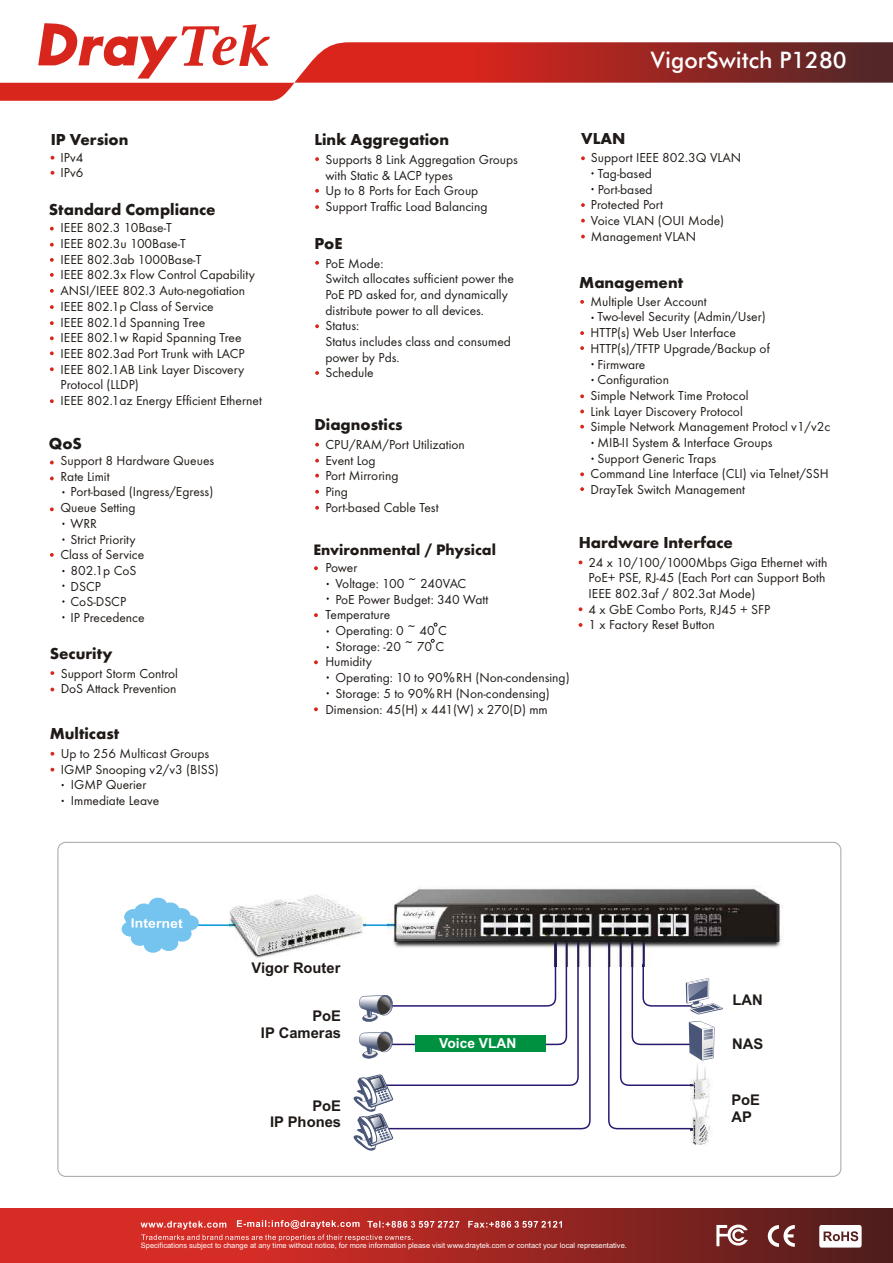
<style>
.page{position:relative;width:893px;height:1263px;background:#fff}
.page>*{position:absolute;margin:0;border:0;box-sizing:border-box;transform-origin:0 0}
.t1{font:500 22.8px "Futura BT";color:#fff}
.t2{font:700 16.5px "Futura TEE";color:#1f1a17}
.t3{font:700 15.75px "Futura TEE";color:#1f1a17}
.t4{font:700 14.7px/16.5px "Arial";color:#1f1a17;text-align:right}
.t5{font:700 13.8px "Arial";color:#fff}
.t6{font:13.5px/15.8px "Futura TEE";color:#1f1a17}
.t7{font:13.5px "Arial";color:#1f1a17}
.t8{font:7.5px "Arial";color:#fff}
</style>
<div class="page">
<svg style="left:0;top:23px;width:893px;height:78px"></svg>
<svg style="left:0;top:1208px;width:893px;height:55px;background:#a32622"></svg>
<svg style="left:768px;top:1225px;width:27px;height:22px"></svg>
<svg style="left:716px;top:1220px;width:32px;height:28px"></svg>
<svg style="left:141px;top:1220px;width:421px;height:21px;background:#c64945"></svg>
<svg style="left:819px;top:1225px;width:43px;height:22px"></svg>
<svg style="left:579px;top:967px;width:12px;height:163px"></svg>
<img style="left:691px;top:1130px;width:20px;height:15px">
<svg style="left:121px;top:897px;width:458px;height:254px"></svg>
<svg style="left:50px;top:227px;width:4px;height:4px"></svg>
<svg style="left:50px;top:243px;width:4px;height:4px"></svg>
<svg style="left:50px;top:258px;width:4px;height:4px"></svg>
<svg style="left:50px;top:273px;width:4px;height:4px"></svg>
<svg style="left:50px;top:289px;width:4px;height:4px"></svg>
<svg style="left:579px;top:560px;width:3px;height:4px"></svg>
<svg style="left:51px;top:156px;width:3px;height:4px"></svg>
<svg style="left:50px;top:305px;width:4px;height:4px"></svg>
<svg style="left:50px;top:321px;width:4px;height:4px"></svg>
<svg style="left:50px;top:336px;width:4px;height:4px"></svg>
<svg style="left:50px;top:351px;width:4px;height:4px"></svg>
<svg style="left:50px;top:367px;width:4px;height:4px"></svg>
<svg style="left:50px;top:399px;width:4px;height:4px"></svg>
<svg style="left:50px;top:461px;width:4px;height:3px"></svg>
<svg style="left:50px;top:477px;width:4px;height:3px"></svg>
<svg style="left:50px;top:553px;width:4px;height:4px"></svg>
<svg style="left:50px;top:507px;width:4px;height:4px"></svg>
<svg style="left:581px;top:156px;width:4px;height:4px"></svg>
<svg style="left:581px;top:219px;width:4px;height:4px"></svg>
<svg style="left:581px;top:203px;width:4px;height:4px"></svg>
<svg style="left:315px;top:157px;width:4px;height:4px"></svg>
<svg style="left:315px;top:205px;width:4px;height:4px"></svg>
<svg style="left:580px;top:300px;width:4px;height:4px"></svg>
<svg style="left:580px;top:425px;width:4px;height:4px"></svg>
<svg style="left:580px;top:331px;width:4px;height:4px"></svg>
<svg style="left:580px;top:346px;width:4px;height:4px"></svg>
<svg style="left:580px;top:487px;width:4px;height:4px"></svg>
<svg style="left:580px;top:472px;width:4px;height:4px"></svg>
<svg style="left:580px;top:394px;width:4px;height:4px"></svg>
<svg style="left:580px;top:410px;width:4px;height:3px"></svg>
<svg style="left:314px;top:566px;width:4px;height:4px"></svg>
<svg style="left:314px;top:613px;width:4px;height:4px"></svg>
<svg style="left:314px;top:707px;width:4px;height:4px"></svg>
<svg style="left:314px;top:660px;width:4px;height:4px"></svg>
<svg style="left:51px;top:171px;width:3px;height:4px"></svg>
<svg style="left:581px;top:235px;width:4px;height:3px"></svg>
<svg style="left:315px;top:189px;width:4px;height:4px"></svg>
<svg style="left:579px;top:623px;width:3px;height:4px"></svg>
<svg style="left:579px;top:607px;width:3px;height:4px"></svg>
<svg style="left:315px;top:261px;width:4px;height:4px"></svg>
<svg style="left:315px;top:324px;width:4px;height:4px"></svg>
<svg style="left:50px;top:671px;width:4px;height:4px"></svg>
<svg style="left:50px;top:688px;width:4px;height:3px"></svg>
<svg style="left:315px;top:443px;width:4px;height:3px"></svg>
<svg style="left:315px;top:459px;width:4px;height:4px"></svg>
<svg style="left:315px;top:474px;width:4px;height:3px"></svg>
<svg style="left:315px;top:490px;width:4px;height:4px"></svg>
<svg style="left:431px;top:639px;width:4px;height:4px"></svg>
<svg style="left:50px;top:752px;width:4px;height:4px"></svg>
<svg style="left:50px;top:768px;width:4px;height:3px"></svg>
<svg style="left:315px;top:506px;width:4px;height:4px"></svg>
<img style="left:388px;top:887px;width:395px;height:80px">
<svg style="left:315px;top:371px;width:4px;height:4px"></svg>
<img style="left:230px;top:894px;width:136px;height:66px">
<svg style="left:607px;top:914px;width:116px;height:216px"></svg>
<div style="left:415px;top:1035px;width:131px;height:17px;background:#009140"></div>
<p class="t2" style="left:51px;top:133px;width:79px">IP Version</p>
<p class="t6" style="left:60px;top:150px;width:24px">IPv4<br>IPv6</p>
<p class="t2" style="left:49px;top:203px;width:168px">Standard Compliance</p>
<p class="t6" style="left:60px;top:221px;width:203px">IEEE 802.3 10Base-T<br>IEEE 802.3u 100Base-T<br>IEEE 802.3ab 1000Base-T<br>IEEE 802.3x Flow Control Capability<br>ANSI/IEEE 802.3 Auto-negotiation<br>IEEE 802.1p Class of Service<br>IEEE 802.1d Spanning Tree<br>IEEE 802.1w Rapid Spanning Tree<br>IEEE 802.3ad Port Trunk with LACP<br>IEEE 802.1AB Link Layer Discovery<br>Protocol (LLDP)<br>IEEE 802.1az Energy Efficient Ethernet</p>
<p class="t2" style="left:49px;top:436px;width:35px">QoS</p>
<p class="t6" style="left:60px;top:454px;width:155px">Support 8 Hardware Queues<br>Rate Limit</p>
<p class="t6" style="left:71px;top:485px;width:144px">Port-based (Ingress/Egress)</p>
<p class="t6" style="left:60px;top:501px;width:77px">Queue Setting</p>
<p class="t6" style="left:71px;top:517px;width:28px">WRR</p>
<p class="t6" style="left:71px;top:532px;width:67px">Strict Priority</p>
<p class="t6" style="left:60px;top:548px;width:85px">Class of Service</p>
<p class="t6" style="left:71px;top:564px;width:67px">802.1p CoS</p>
<p class="t6" style="left:71px;top:579px;width:32px">DSCP</p>
<p class="t6" style="left:71px;top:595px;width:57px">CoS-DSCP</p>
<p class="t6" style="left:71px;top:611px;width:76px">IP Precedence</p>
<p class="t2" style="left:50px;top:647px;width:65px">Security</p>
<p class="t6" style="left:61px;top:666px;width:119px">Support Storm Control<br>DoS Attack Prevention</p>
<p class="t2" style="left:50px;top:727px;width:71px">Multicast</p>
<p class="t6" style="left:61px;top:747px;width:150px">Up to 256 Multicast Groups</p>
<p class="t6" style="left:61px;top:762px;width:159px">IGMP Snooping v2/v3 (BISS)</p>
<p class="t6" style="left:71px;top:778px;width:77px">IGMP Querier</p>
<p class="t6" style="left:71px;top:794px;width:90px">Immediate Leave</p>
<h1 class="t1" style="left:651px;top:50px;width:197px">VigorSwitch P1280</h1>
<p class="t2" style="left:314px;top:133px;width:136px">Link Aggregation</p>
<p class="t6" style="left:325px;top:153px;width:194px">Supports 8 Link Aggregation Groups with Static &amp; LACP types<br>Up to 8 Ports for Each Group<br>Support Traffic Load Balancing</p>
<p class="t2" style="left:314px;top:237px;width:29px">PoE</p>
<p class="t6" style="left:325px;top:256px;width:190px">PoE Mode:<br>Switch allocates sufficient power the<br>PoE PD asked for, and dynamically distribute power to all devices.<br>Status:<br>Status includes class and consumed power by Pds.<br>Schedule</p>
<p class="t2" style="left:314px;top:418px;width:90px">Diagnostics</p>
<p class="t6" style="left:325px;top:438px;width:141px">CPU/RAM/Port Utilization<br>Event Log<br>Port Mirroring<br>Ping<br>Port-based Cable Test</p>
<p class="t3" style="left:313px;top:543px;width:184px">Environmental / Physical</p>
<p class="t6" style="left:325px;top:561px;width:33px">Power</p>
<p class="t6" style="left:335px;top:577px;width:132px">Voltage: 100 ~ 240VAC</p>
<p class="t6" style="left:335px;top:592px;width:154px">PoE Power Budget: 340 Watt</p>
<p class="t6" style="left:325px;top:608px;width:66px">Temperature</p>
<p class="t6" style="left:335px;top:624px;width:113px">Operating: 0 ~ 40 C</p>
<p class="t6" style="left:335px;top:639px;width:110px">Storage: -20 ~ 70 C</p>
<p class="t6" style="left:325px;top:655px;width:48px">Humidity</p>
<p class="t6" style="left:335px;top:671px;width:236px">Operating: 10 to 90 RH (Non-condensing)</p>
<p class="t6" style="left:335px;top:687px;width:216px">Storage: 5 to 90 RH (Non-condensing)</p>
<p class="t6" style="left:325px;top:702px;width:224px">Dimension: 45(H) x 441(W) x 270(D) mm</p>
<p class="t7" style="left:443px;top:672px;width:14px">%</p>
<p class="t7" style="left:423px;top:688px;width:14px">%</p>
<p class="t2" style="left:581px;top:132px;width:46px">VLAN</p>
<p class="t6" style="left:591px;top:151px;width:152px">Support IEEE 802.3Q VLAN</p>
<p class="t6" style="left:598px;top:167px;width:56px">Tag-based</p>
<p class="t6" style="left:598px;top:182px;width:56px">Port-based</p>
<p class="t6" style="left:591px;top:198px;width:74px">Protected Port</p>
<p class="t6" style="left:591px;top:214px;width:135px">Voice VLAN (OUI Mode)</p>
<p class="t6" style="left:591px;top:230px;width:107px">Management VLAN</p>
<p class="t2" style="left:579px;top:276px;width:105px">Management</p>
<p class="t6" style="left:591px;top:295px;width:118px">Multiple User Account</p>
<p class="t6" style="left:597px;top:310px;width:170px">Two-level Security (Admin/User)</p>
<p class="t6" style="left:591px;top:326px;width:147px">HTTP(s) Web User Interface</p>
<p class="t6" style="left:591px;top:342px;width:181px">HTTP(s)/TFTP Upgrade/Backup of</p>
<p class="t6" style="left:597px;top:357px;width:50px">Firmware</p>
<p class="t6" style="left:597px;top:373px;width:73px">Configuration</p>
<p class="t6" style="left:591px;top:389px;width:160px">Simple Network Time Protocol</p>
<p class="t6" style="left:591px;top:404px;width:154px">Link Layer Discovery Protocol</p>
<p class="t6" style="left:591px;top:420px;width:241px">Simple Network Management Protocl v1/v2c</p>
<p class="t6" style="left:597px;top:436px;width:177px">MIB-II System &amp; Interface Groups</p>
<p class="t6" style="left:597px;top:451px;width:120px">Support Generic Traps</p>
<p class="t6" style="left:591px;top:467px;width:240px">Command Line Interface (CLI) via Telnet/SSH</p>
<p class="t6" style="left:591px;top:483px;width:156px">DrayTek Switch Management</p>
<p class="t2" style="left:579px;top:536px;width:156px">Hardware Interface</p>
<p class="t6" style="left:589px;top:555px;width:240px">24 x 10/100/1000Mbps Giga Ethernet with<br>PoE+ PSE, RJ-45 (Each Port can Support Both<br>IEEE 802.3af / 802.3at Mode)<br>4 x GbE Combo Ports, RJ45 + SFP<br>1 x Factory Reset Button</p>
<p class="t4" style="left:252px;top:960px;width:90px">Vigor Router</p>
<p class="t4" style="left:261px;top:1009px;width:82px">PoE<br>IP Cameras</p>
<p class="t4" style="left:270px;top:1099px;width:73px">PoE<br>IP Phones</p>
<p class="t5" style="left:439px;top:1038px;width:79px">Voice VLAN</p>
<p class="t4" style="left:732px;top:993px;width:32px">LAN</p>
<p class="t4" style="left:732px;top:1037px;width:33px">NAS</p>
<p class="t4" style="left:731px;top:1093px;width:30px;text-align:left">PoE<br>AP</p>
<p class="t8" style="left:141px;top:1243px;width:488px">Specifications subject to change at any time without notice, for more information please visit www.draytek.com or contact your local representative.</p>
</div>
